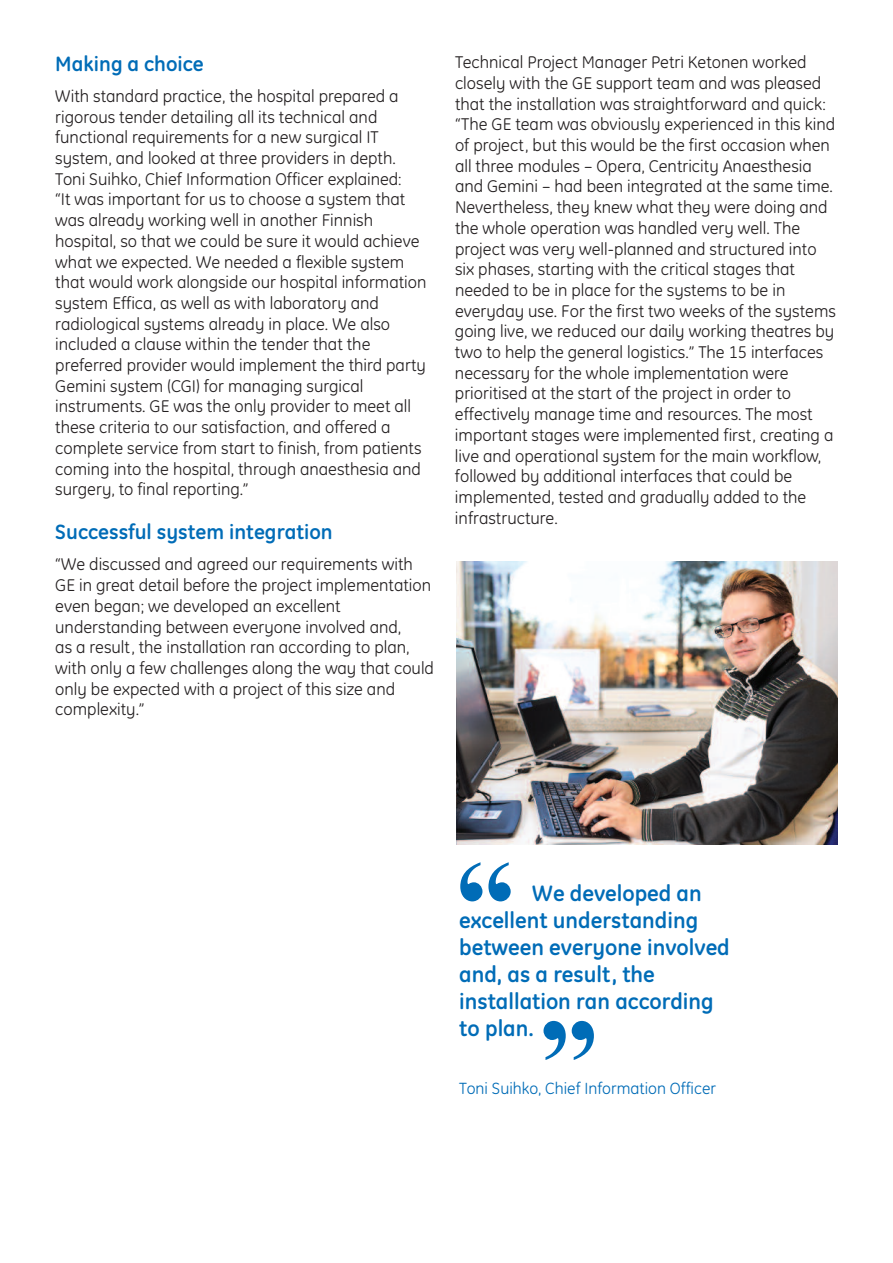
<style>
.page{position:relative;width:893px;height:1263px;background:#fff}
.page>*{position:absolute;margin:0;border:0;box-sizing:border-box;transform-origin:0 0}
.t1{font:700 120px "Times New Roman";color:#006cb7}
.t2{font:700 22.5px/27px "GE Inspira";color:#006cb7}
.t3{font:700 21px "GE Inspira";color:#006cb7}
.t4{font:17.25px/20.7px "GE Inspira";color:#231f20}
.t5{font:16.5px "GE Inspira";color:#006cb7}
</style>
<div class="page">
<img style="left:457px;top:561px;width:381px;height:283px">
<p class="t3" style="left:55px;top:51px;width:150px">Making a choice</p>
<p class="t4" style="left:55px;top:86px;width:373px">With standard practice, the hospital prepared a rigorous tender detailing all its technical and functional requirements for a new surgical IT system, and looked at three providers in depth.<br>Toni Suihko, Chief Information Officer explained:<br>“It was important for us to choose a system that was already working well in another Finnish hospital, so that we could be sure it would achieve what we expected. We needed a flexible system that would work alongside our hospital information system Effica, as well as with laboratory and radiological systems already in place. We also included a clause within the tender that the preferred provider would implement the third party Gemini system (CGI) for managing surgical instruments. GE was the only provider to meet all these criteria to our satisfaction, and offered a complete service from start to finish, from patients coming into the hospital, through anaesthesia and surgery, to final reporting.”</p>
<p class="t3" style="left:55px;top:520px;width:279px">Successful system integration</p>
<p class="t4" style="left:55px;top:554px;width:380px">“We discussed and agreed our requirements with GE in great detail before the project implementation even began; we developed an excellent understanding between everyone involved and,<br>as a result, the installation ran according to plan, with only a few challenges along the way that could only be expected with a project of this size and complexity.”</p>
<p class="t4" style="left:455px;top:52px;width:382px">Technical Project Manager Petri Ketonen worked closely with the GE support team and was pleased that the installation was straightforward and quick: “The GE team was obviously experienced in this kind of project, but this would be the first occasion when all three modules – Opera, Centricity Anaesthesia and Gemini – had been integrated at the same time.<br>Nevertheless, they knew what they were doing and the whole operation was handled very well. The project was very well-planned and structured into six phases, starting with the critical stages that needed to be in place for the systems to be in everyday use. For the first two weeks of the systems going live, we reduced our daily working theatres by two to help the general logistics.” The 15 interfaces necessary for the whole implementation were prioritised at the start of the project in order to effectively manage time and resources. The most important stages were implemented first, creating a live and operational system for the main workflow, followed by additional interfaces that could be implemented, tested and gradually added to the infrastructure.</p>
<h1 class="t1" style="left:455px;top:832px;width:61px">“</h1>
<h2 class="t2" style="left:459px;top:880px;width:272px;text-indent:73px">We developed an excellent understanding between everyone involved and, as a result, the installation ran according to plan.</h2>
<h1 class="t1" style="left:539px;top:990px;width:61px">”</h1>
<p class="t5" style="left:459px;top:1079px;width:258px">Toni Suihko, Chief Information Officer</p>
</div>
